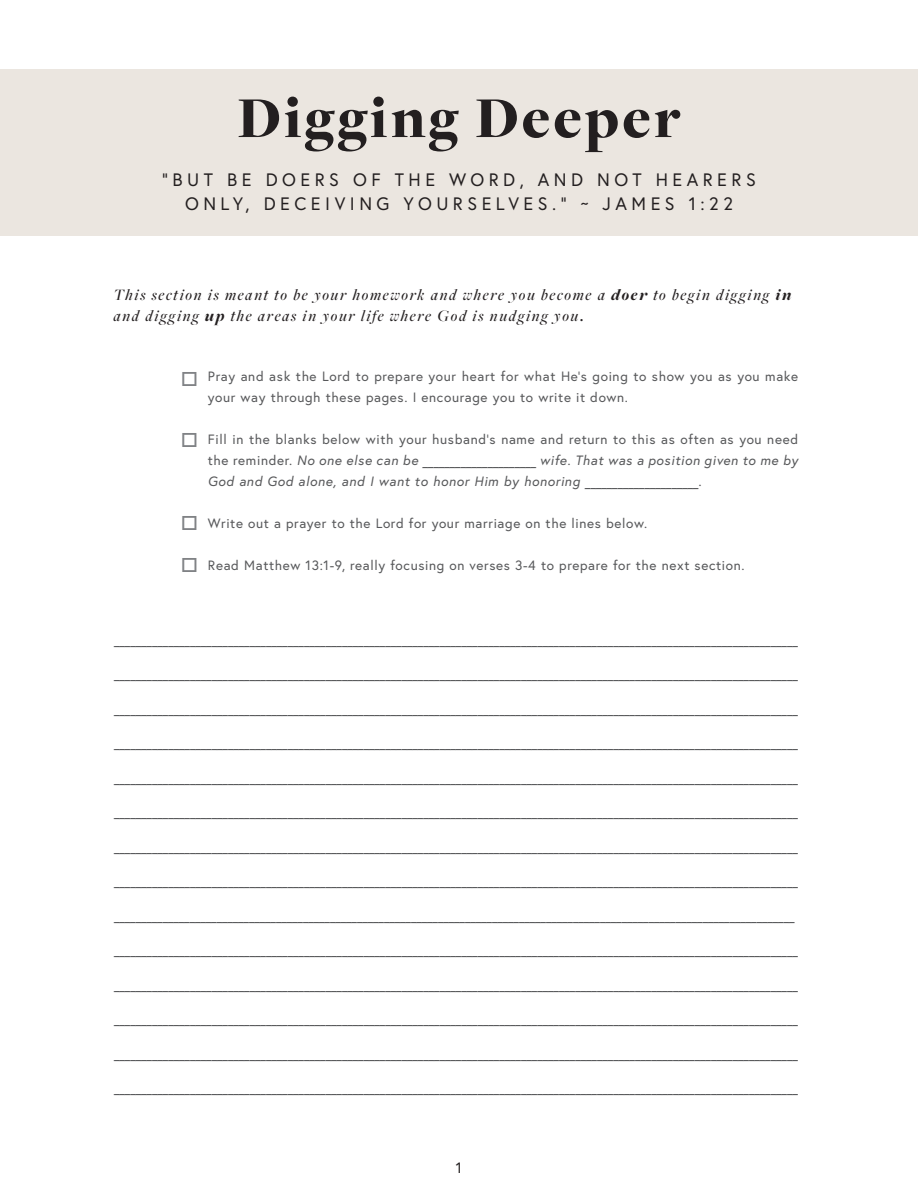
<style>
.page{position:relative;width:918px;height:1188px;background:#fff}
.page>*{position:absolute;margin:0;border:0;box-sizing:border-box;transform-origin:0 0}
.t1{font:900 60px "Freight Disp Pro";letter-spacing:.05em;color:#231f20}
.t2{font:18px/24px "Europa";letter-spacing:.25em;color:#231f20;text-align:center}
.t3{font:italic 500 16.5px/21px "Freight Big Pro";letter-spacing:.1em;color:#231f20}
.t4{font:15px "Europa";color:#231f20}
.t5{font:13.5px/21px "Europa";letter-spacing:.05em;color:#57585a}
.t6{font:italic 13.5px/21px "Europa";letter-spacing:.05em;color:#57585a;text-align:justify}
.s1{font-weight:900}
.s2{font-weight:700}
.s3{font-style:normal}
</style>
<div class="page">
<div style="left:0;top:69px;width:918px;height:166px;background:#ebe6e0"></div>
<p class="t1" style="left:238px;top:78px;width:444px">Digging Deeper</p>
<p class="t2" style="left:162px;top:167px;width:595px">”BUT BE DOERS OF THE WORD, AND NOT HEARERS<br>ONLY, DECEIVING YOURSELVES.” ~ JAMES 1:22</p>
<p class="t3" style="left:113px;top:284px;width:679px">This section is meant to be your homework and where you become a <span class="s1">doer</span> to begin digging <span class="s1">in </span>and digging <span class="s1">up</span> the areas in your life where God is nudging you<span class="s2">.</span></p>
<p class="t5" style="left:208px;top:366px;width:592px">Pray and ask the Lord to prepare your heart for what He’s going to show you as you make your way through these pages. I encourage you to write it down.</p>
<p class="t6" style="left:208px;top:429px;width:592px"><span class="s3">Fill in the blanks below with your husband’s name and return to this as often as you need the reminder.</span> No one else can be _____________________ wife. That was a position given to me by God and God alone, and I want to honor Him by honoring _____________________.</p>
<p class="t5" style="left:208px;top:513px;width:441px">Write out a prayer to the Lord for your marriage on the lines below.</p>
<p class="t5" style="left:208px;top:555px;width:538px">Read Matthew 13:1-9, really focusing on verses 3-4 to prepare for the next section.</p>
<p class="t5" style="left:113px;top:628px;width:687px">______________________________________________________________________________________________________________________________</p>
<p class="t5" style="left:113px;top:663px;width:687px">______________________________________________________________________________________________________________________________</p>
<p class="t5" style="left:113px;top:697px;width:687px">______________________________________________________________________________________________________________________________</p>
<p class="t5" style="left:113px;top:732px;width:687px">______________________________________________________________________________________________________________________________</p>
<p class="t5" style="left:113px;top:766px;width:687px">______________________________________________________________________________________________________________________________</p>
<p class="t5" style="left:113px;top:801px;width:687px">______________________________________________________________________________________________________________________________</p>
<p class="t5" style="left:113px;top:835px;width:687px">______________________________________________________________________________________________________________________________</p>
<p class="t5" style="left:113px;top:870px;width:687px">______________________________________________________________________________________________________________________________</p>
<p class="t5" style="left:113px;top:904px;width:683px">______________________________________________________________________________________________________________________________</p>
<p class="t5" style="left:113px;top:939px;width:687px">______________________________________________________________________________________________________________________________</p>
<p class="t5" style="left:113px;top:973px;width:687px">______________________________________________________________________________________________________________________________</p>
<p class="t5" style="left:113px;top:1008px;width:687px">______________________________________________________________________________________________________________________________</p>
<p class="t5" style="left:113px;top:1042px;width:687px">______________________________________________________________________________________________________________________________</p>
<p class="t5" style="left:113px;top:1077px;width:687px">______________________________________________________________________________________________________________________________</p>
<p class="t4" style="left:456px;top:1158px;width:8px">1</p>
</div>
